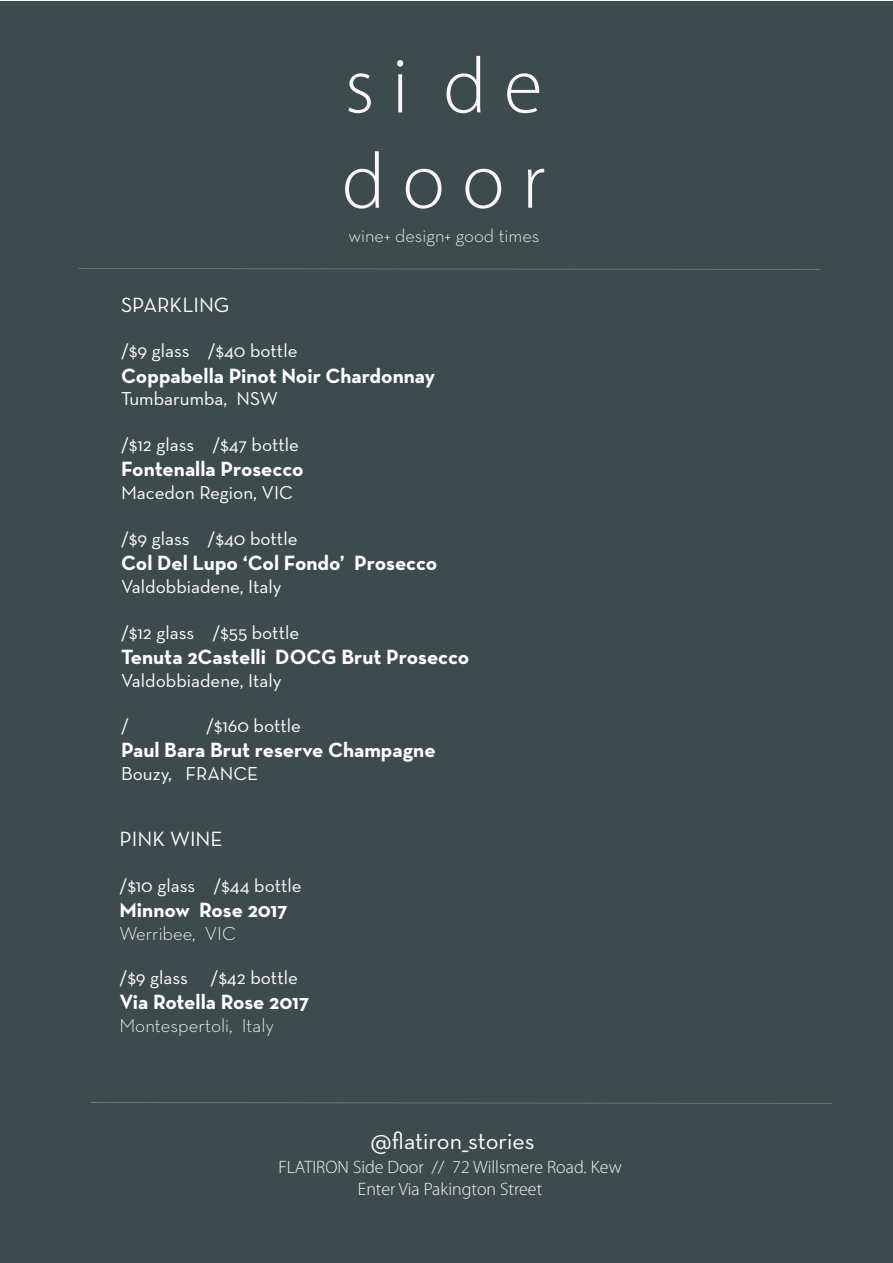
<style>
.page{position:relative;width:893px;height:1263px;background:#fff}
.page>*{position:absolute;margin:0;border:0;box-sizing:border-box;transform-origin:0 0}
.t1{font:300 79.5px/95.4px "Myriad Pro";color:#f9f7f7}
.t2{font:24px "Neutra Text";color:#fff}
.t3{font:700 21px "Neutra Text";color:#fff}
.t4{font:21px "Neutra Text";color:#fff}
.t5{font:19.05px "Neutra Text";color:#fff}
.t6{font:300 19.05px "Neutra Text";color:#fff}
.t7{font:300 18.75px "Neutra Text";color:#f9f7f7}
.t8{font:300 18px/21.6px "Myriad Pro";color:#f9f7f7;text-align:center}
</style>
<div class="page">
<div style="left:0;top:1px;width:892px;height:1262px;background:#3c4c4c"></div>
<svg style="left:78px;top:268px;width:743px;height:2px"></svg>
<svg style="left:90px;top:1102px;width:743px;height:2px"></svg>
<h1 class="t1" style="left:342px;top:40px;width:205px">s i d e d o o r</h1>
<p class="t7" style="left:348px;top:224px;width:193px">wine+ design+ good times</p>
<p class="t4" style="left:121px;top:292px;width:110px">SPARKLING</p>
<p class="t5" style="left:121px;top:339px;width:178px">/$9 glass /$40 bottle</p>
<p class="t3" style="left:121px;top:362px;width:316px">Coppabella Pinot Noir Chardonnay</p>
<p class="t5" style="left:121px;top:387px;width:158px">Tumbarumba, NSW</p>
<p class="t5" style="left:121px;top:433px;width:179px">/$12 glass /$47 bottle</p>
<p class="t3" style="left:121px;top:456px;width:184px">Fontenalla Prosecco</p>
<p class="t5" style="left:121px;top:481px;width:173px">Macedon Region, VIC</p>
<p class="t5" style="left:121px;top:527px;width:178px">/$9 glass /$40 bottle</p>
<p class="t3" style="left:121px;top:550px;width:318px">Col Del Lupo ‘Col Fondo’ Prosecco</p>
<p class="t5" style="left:121px;top:575px;width:162px">Valdobbiadene, Italy</p>
<p class="t5" style="left:121px;top:620px;width:180px">/$12 glass /$55 bottle</p>
<p class="t3" style="left:121px;top:643px;width:350px">Tenuta 2Castelli DOCG Brut Prosecco</p>
<p class="t5" style="left:121px;top:668px;width:162px">Valdobbiadene, Italy</p>
<p class="t5" style="left:121px;top:714px;width:10px">/</p>
<p class="t5" style="left:206px;top:714px;width:97px">/$160 bottle</p>
<p class="t3" style="left:121px;top:737px;width:316px">Paul Bara Brut reserve Champagne</p>
<p class="t5" style="left:121px;top:762px;width:139px">Bouzy, FRANCE</p>
<p class="t4" style="left:120px;top:826px;width:105px">PINK WINE</p>
<p class="t5" style="left:120px;top:874px;width:184px">/$10 glass /$44 bottle</p>
<p class="t3" style="left:120px;top:897px;width:170px">Minnow Rose 2017</p>
<p class="t6" style="left:120px;top:922px;width:118px">Werribee, VIC</p>
<p class="t5" style="left:120px;top:966px;width:180px">/$9 glass /$42 bottle</p>
<p class="t3" style="left:120px;top:989px;width:191px">Via Rotella Rose 2017</p>
<p class="t6" style="left:120px;top:1014px;width:156px">Montespertoli, Italy</p>
<p class="t2" style="left:370px;top:1126px;width:166px">@flatiron_stories</p>
<p class="t8" style="left:278px;top:1156px;width:345px">FLATIRON Side Door // 72 Willsmere Road. Kew<br>Enter Via Pakington Street</p>
</div>
